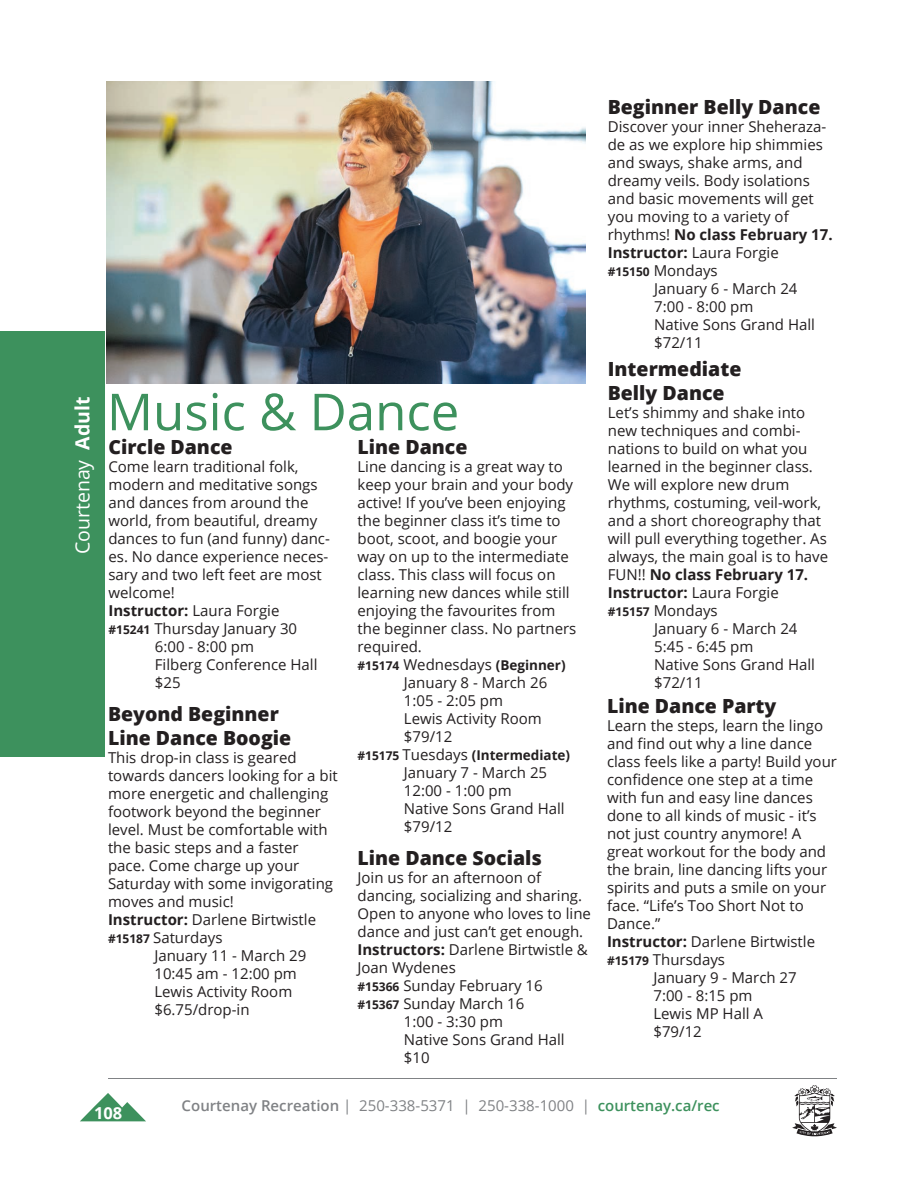
<style>
.page{position:relative;width:918px;height:1188px;background:#fff}
.page>*{position:absolute;margin:0;border:0;box-sizing:border-box;transform-origin:0 0}
.t1{font:51px "Open Sans";color:#3d915d}
.t2{font:800 19.5px/24px "Open Sans";color:#231f20}
.t3{font:19.5px "Open Sans";color:#fff}
.t4{font:700 16.5px "Open Sans";color:#fff}
.t5{font:15px/18px "Open Sans";color:#231f20}
.t6{font:700 15px "Open Sans";color:#231f20}
.t7{font:15px "Open Sans";color:#808285}
.t8{font:700 13.5px "Open Sans";color:#231f20}
.s1{font-weight:700}
.s2{font-weight:400}
.s3{font-weight:700;font-size:12px}
.s4{font-weight:700;font-size:13.5px}
.s5{font-size:12px}
.s6{font-weight:400;font-size:15px}
.s7{font-weight:600}
.s8{font-weight:600;color:#3d915d}
</style>
<div class="page">
<hr style="left:108px;top:1078px;width:729px;height:1px;background:#808285">
<div style="left:0;top:331px;width:105px;height:426px;background:#3d915d"></div>
<svg style="left:80px;top:1093px;width:66px;height:28px"></svg>
<svg style="left:792px;top:1085px;width:45px;height:52px"></svg>
<img style="left:107px;top:81px;width:479px;height:302px">
<h2 class="t3" style="left:69px;top:554px;width:159px;rotate:-90deg">Courtenay <span class="s1">Adult</span></h2>
<h1 class="t1" style="left:107px;top:377px;width:354px">Music &amp; Dance</h1>
<h2 class="t2" style="left:108px;top:434px;width:126px">Circle Dance</h2>
<p class="t5" style="left:108px;top:457px;width:192px">Come learn traditional folk,</p>
<p class="t5" style="left:108px;top:475px;width:211px">modern and meditative songs</p>
<p class="t5" style="left:108px;top:493px;width:202px">and dances from around the</p>
<p class="t5" style="left:108px;top:511px;width:211px">world, from beautiful, dreamy</p>
<p class="t5" style="left:108px;top:529px;width:223px">dances to fun (and funny) danc-</p>
<p class="t5" style="left:108px;top:547px;width:221px">es. No dance experience neces-</p>
<p class="t5" style="left:108px;top:565px;width:215px">sary and two left feet are most</p>
<p class="t5" style="left:108px;top:583px;width:68px">welcome!</p>
<p class="t6" style="left:108px;top:600px;width:172px">Instructor: <span class="s2">Laura Forgie</span></p>
<p class="t5" style="left:108px;top:619px;width:190px"><span class="s3">#15241</span> Thursday January 30</p>
<p class="t5" style="left:155px;top:637px;width:101px">6:00 - 8:00 pm</p>
<p class="t5" style="left:155px;top:655px;width:164px">Filberg Conference Hall</p>
<p class="t5" style="left:155px;top:673px;width:27px">$25</p>
<h2 class="t2" style="left:108px;top:701px;width:185px">Beyond Beginner<br>Line Dance Boogie</h2>
<p class="t5" style="left:108px;top:748px;width:190px">This drop-in class is geared</p>
<p class="t5" style="left:108px;top:766px;width:231px">towards dancers looking for a bit</p>
<p class="t5" style="left:108px;top:784px;width:222px">more energetic and challenging</p>
<p class="t5" style="left:108px;top:802px;width:215px">footwork beyond the beginner</p>
<p class="t5" style="left:108px;top:820px;width:221px">level. Must be comfortable with</p>
<p class="t5" style="left:108px;top:838px;width:192px">the basic steps and a faster</p>
<p class="t5" style="left:108px;top:856px;width:193px">pace. Come charge up your</p>
<p class="t5" style="left:108px;top:874px;width:227px">Saturday with some invigorating</p>
<p class="t5" style="left:108px;top:892px;width:127px">moves and music!</p>
<p class="t5" style="left:108px;top:910px;width:210px"><span class="s1">Instructor:</span> Darlene Birtwistle</p>
<p class="t5" style="left:108px;top:928px;width:116px"><span class="s3">#15187</span> Saturdays</p>
<p class="t5" style="left:154px;top:946px;width:153px">January 11 - March 29</p>
<p class="t5" style="left:154px;top:964px;width:144px">10:45 am - 12:00 pm</p>
<p class="t5" style="left:154px;top:982px;width:139px">Lewis Activity Room</p>
<p class="t5" style="left:154px;top:1000px;width:97px">$6.75/drop-in</p>
<h2 class="t2" style="left:357px;top:434px;width:111px">Line Dance</h2>
<p class="t5" style="left:357px;top:457px;width:207px">Line dancing is a great way to</p>
<p class="t5" style="left:357px;top:475px;width:217px">keep your brain and your body</p>
<p class="t5" style="left:357px;top:493px;width:210px">active! If you’ve been enjoying</p>
<p class="t5" style="left:357px;top:511px;width:205px">the beginner class it’s time to</p>
<p class="t5" style="left:357px;top:529px;width:201px">boot, scoot, and boogie your</p>
<p class="t5" style="left:357px;top:547px;width:213px">way on up to the intermediate</p>
<p class="t5" style="left:357px;top:565px;width:200px">class. This class will focus on</p>
<p class="t5" style="left:357px;top:583px;width:214px">learning new dances while still</p>
<p class="t5" style="left:357px;top:601px;width:200px">enjoying the favourites from</p>
<p class="t5" style="left:357px;top:619px;width:220px">the beginner class. No partners</p>
<p class="t5" style="left:357px;top:637px;width:66px">required.</p>
<p class="t5" style="left:357px;top:655px;width:210px"><span class="s3">#15174</span> Wednesdays <span class="s4">(Beginner)</span></p>
<p class="t5" style="left:404px;top:673px;width:145px">January 8 - March 26</p>
<p class="t5" style="left:404px;top:691px;width:101px">1:05 - 2:05 pm</p>
<p class="t5" style="left:404px;top:709px;width:139px">Lewis Activity Room</p>
<p class="t5" style="left:404px;top:727px;width:50px">$79/12</p>
<p class="t8" style="left:357px;top:745px;width:214px"><span class="s5">#15175</span> <span class="s6">Tuesdays</span> (Intermediate)</p>
<p class="t5" style="left:404px;top:763px;width:162px">January 7 - March 25<br>12:00 - 1:00 pm<br>Native Sons Grand Hall $79/12</p>
<h2 class="t2" style="left:357px;top:845px;width:186px">Line Dance Socials</h2>
<p class="t5" style="left:357px;top:868px;width:185px">Join us for an afternoon of</p>
<p class="t5" style="left:357px;top:886px;width:226px">dancing, socializing and sharing.</p>
<p class="t5" style="left:357px;top:904px;width:235px">Open to anyone who loves to line</p>
<p class="t5" style="left:357px;top:922px;width:227px">dance and just can’t get enough.</p>
<p class="t5" style="left:357px;top:940px;width:232px"><span class="s1">Instructors:</span> Darlene Birtwistle &amp;</p>
<p class="t5" style="left:357px;top:958px;width:100px">Joan Wydenes</p>
<p class="t5" style="left:357px;top:976px;width:187px"><span class="s3">#15366</span> Sunday February 16</p>
<p class="t5" style="left:357px;top:994px;width:168px"><span class="s3">#15367</span> Sunday March 16</p>
<p class="t5" style="left:404px;top:1012px;width:101px">1:00 - 3:30 pm</p>
<p class="t5" style="left:404px;top:1030px;width:162px">Native Sons Grand Hall</p>
<p class="t5" style="left:404px;top:1048px;width:27px">$10</p>
<h2 class="t2" style="left:608px;top:94px;width:214px">Beginner Belly Dance</h2>
<p class="t5" style="left:608px;top:117px;width:220px">Discover your inner Sheheraza-</p>
<p class="t5" style="left:608px;top:135px;width:217px">de as we explore hip shimmies</p>
<p class="t5" style="left:608px;top:153px;width:196px">and sways, shake arms, and</p>
<p class="t5" style="left:608px;top:171px;width:204px">dreamy veils. Body isolations</p>
<p class="t5" style="left:608px;top:189px;width:207px">and basic movements will get</p>
<p class="t5" style="left:608px;top:207px;width:182px">you moving to a variety of</p>
<p class="t6" style="left:608px;top:224px;width:226px"><span class="s2">rhythms!</span> No class February 17.</p>
<p class="t6" style="left:608px;top:242px;width:172px">Instructor: <span class="s2">Laura Forgie</span></p>
<p class="t5" style="left:608px;top:261px;width:111px"><span class="s3">#15150</span> Mondays</p>
<p class="t5" style="left:654px;top:279px;width:145px">January 6 - March 24</p>
<p class="t5" style="left:654px;top:297px;width:101px">7:00 - 8:00 pm</p>
<p class="t5" style="left:654px;top:315px;width:162px">Native Sons Grand Hall</p>
<p class="t5" style="left:654px;top:333px;width:50px">$72/11</p>
<h2 class="t2" style="left:608px;top:356px;width:135px">Intermediate<br>Belly Dance</h2>
<p class="t5" style="left:608px;top:403px;width:199px">Let’s shimmy and shake into</p>
<p class="t5" style="left:608px;top:421px;width:194px">new techniques and combi-</p>
<p class="t5" style="left:608px;top:439px;width:201px">nations to build on what you</p>
<p class="t5" style="left:608px;top:457px;width:207px">learned in the beginner class.</p>
<p class="t5" style="left:608px;top:475px;width:183px">We will explore new drum</p>
<p class="t5" style="left:608px;top:493px;width:215px">rhythms, costuming, veil-work,</p>
<p class="t5" style="left:608px;top:511px;width:215px">and a short choreography that</p>
<p class="t5" style="left:608px;top:529px;width:221px">will pull everything together. As</p>
<p class="t5" style="left:608px;top:547px;width:222px">always, the main goal is to have</p>
<p class="t6" style="left:608px;top:564px;width:202px"><span class="s2">FUN!!</span> No class February 17.</p>
<p class="t6" style="left:608px;top:582px;width:172px">Instructor: <span class="s2">Laura Forgie</span></p>
<p class="t5" style="left:608px;top:601px;width:111px"><span class="s3">#15157</span> Mondays</p>
<p class="t5" style="left:654px;top:619px;width:145px">January 6 - March 24</p>
<p class="t5" style="left:654px;top:637px;width:101px">5:45 - 6:45 pm</p>
<p class="t5" style="left:654px;top:655px;width:162px">Native Sons Grand Hall</p>
<p class="t5" style="left:654px;top:673px;width:50px">$72/11</p>
<h2 class="t2" style="left:607px;top:693px;width:171px">Line Dance Party</h2>
<p class="t5" style="left:607px;top:716px;width:218px">Learn the steps, learn the lingo</p>
<p class="t5" style="left:607px;top:734px;width:207px">and find out why a line dance</p>
<p class="t5" style="left:607px;top:752px;width:232px">class feels like a party! Build your</p>
<p class="t5" style="left:607px;top:770px;width:208px">confidence one step at a time</p>
<p class="t5" style="left:607px;top:788px;width:207px">with fun and easy line dances</p>
<p class="t5" style="left:607px;top:806px;width:211px">done to all kinds of music - it’s</p>
<p class="t5" style="left:607px;top:824px;width:196px">not just country anymore! A</p>
<p class="t5" style="left:607px;top:842px;width:221px">great workout for the body and</p>
<p class="t5" style="left:607px;top:860px;width:222px">the brain, line dancing lifts your</p>
<p class="t5" style="left:607px;top:878px;width:221px">spirits and puts a smile on your</p>
<p class="t5" style="left:607px;top:896px;width:198px">face. “Life’s Too Short Not to</p>
<p class="t5" style="left:607px;top:914px;width:55px">Dance.”</p>
<p class="t5" style="left:607px;top:932px;width:210px"><span class="s1">Instructor:</span> Darlene Birtwistle</p>
<p class="t5" style="left:607px;top:950px;width:120px"><span class="s3">#15179</span> Thursdays</p>
<p class="t5" style="left:653px;top:968px;width:145px">January 9 - March 27</p>
<p class="t5" style="left:653px;top:986px;width:101px">7:00 - 8:15 pm</p>
<p class="t5" style="left:653px;top:1004px;width:111px">Lewis MP Hall A</p>
<p class="t5" style="left:653px;top:1022px;width:50px">$79/12</p>
<p class="t4" style="left:94px;top:1101px;width:30px">108</p>
<p class="t7" style="left:182px;top:1095px;width:540px"><span class="s7">Courtenay Recreation</span> | 250-338-5371 | 250-338-1000 | <span class="s8">courtenay.ca/rec</span></p>
</div>
